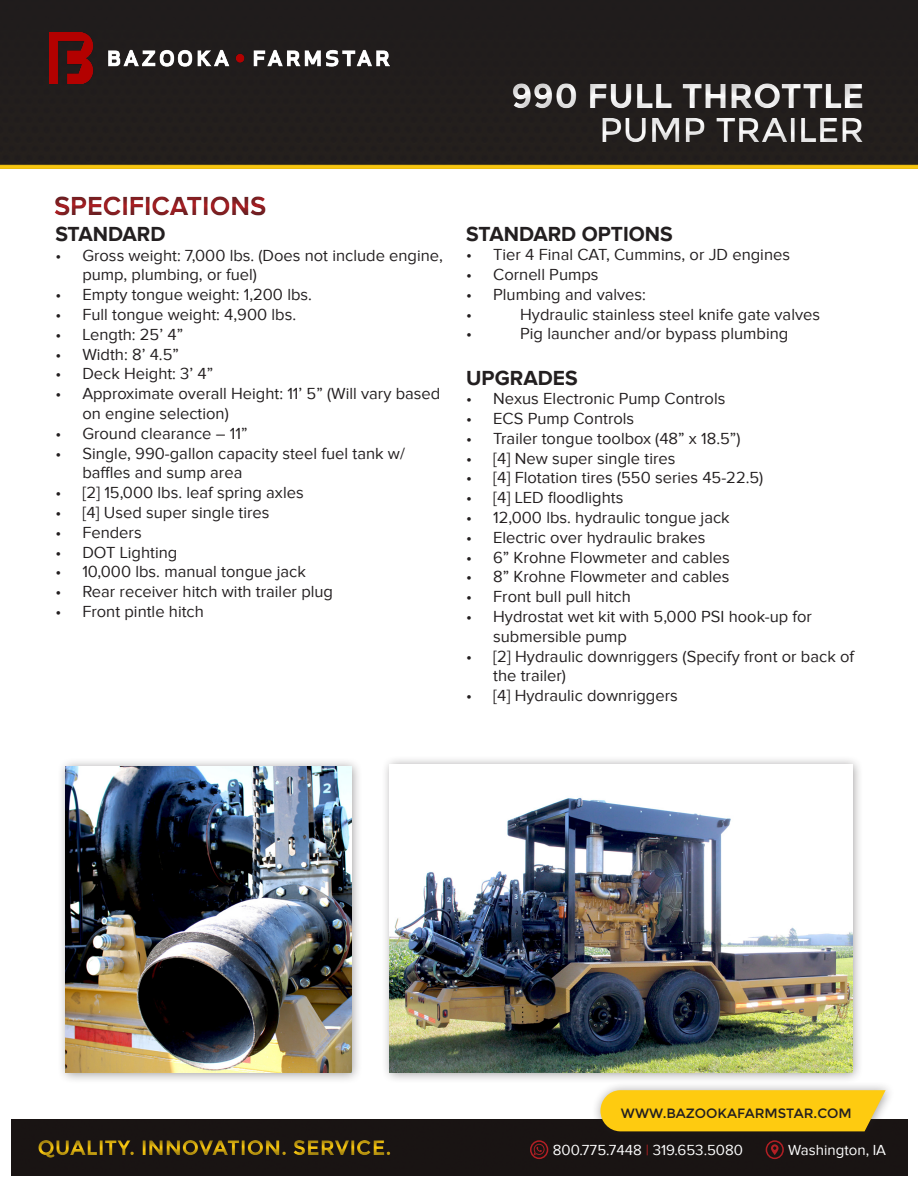
<style>
.page{position:relative;width:918px;height:1188px;background:#fff}
.page>*{position:absolute;margin:0;border:0;box-sizing:border-box;transform-origin:0 0}
.t1{font:700 34.5px "Montserrat";letter-spacing:-.01em;color:#fff}
.t2{font:34.5px "Montserrat";letter-spacing:-.005em;color:#fff}
.t3{font:700 27px "Proxima Nova";color:#b11f24}
.t4{font:700 21px "Proxima Nova";color:#231f20}
.t5{font:700 21px "Montserrat";color:#fecb10}
.t6{font:16.5px/19.8px "Proxima Nova";color:#231f20}
.t7{font:15px "Proxima Nova";color:#fff}
.t8{font:13.5px "Montserrat";color:#231f20}
.s1{color:#b12023}
</style>
<div class="page">
<svg style="left:55px;top:196px;width:211px;height:20px"></svg>
<div style="left:57px;top:757px;width:305px;height:327px;background:#231f20;opacity:.43"></div>
<img style="left:66px;top:766px;width:285px;height:307px">
<div style="left:381px;top:756px;width:482px;height:328px;background:#231f20;opacity:.43"></div>
<img style="left:390px;top:765px;width:462px;height:308px">
<div style="left:0;top:0;width:918px;height:168px;background:#231f20"></div>
<img style="left:50px;top:33px;width:339px;height:50px">
<svg style="left:0;top:164px;width:918px;height:5px"></svg>
<div style="left:11px;top:1120px;width:897px;height:55px;background:#191413"></div>
<div style="left:530px;top:1140px;width:18px;height:19px;border:2px solid #b31f24;border-radius:50%"></div>
<svg style="left:534px;top:1144px;width:11px;height:11px"></svg>
<div style="left:766px;top:1140px;width:18px;height:19px;border:2px solid #b31f24;border-radius:50%"></div>
<svg style="left:771px;top:1144px;width:8px;height:11px"></svg>
<div style="left:591px;top:1081px;width:304px;height:62px;background:#231f20;opacity:.43"></div>
<svg style="left:600px;top:1090px;width:286px;height:41px"></svg>
<div style="left:34px;top:1133px;width:371px;height:30px;background:#191413"></div>
<h2 class="t3" style="left:54px;top:191px;width:214px">SPECIFICATIONS</h2>
<h2 class="t4" style="left:55px;top:222px;width:112px">STANDARD</h2>
<p class="t6" style="left:82px;top:245px;width:362px;text-indent:-27px">• Gross weight: 7,000 lbs. (Does not include engine, pump, plumbing, or fuel)</p>
<p class="t6" style="left:55px;top:285px;width:258px">• Empty tongue weight: 1,200 lbs.</p>
<p class="t6" style="left:55px;top:304px;width:242px">• Full tongue weight: 4,900 lbs.</p>
<p class="t6" style="left:55px;top:324px;width:129px">• Length: 25’ 4”</p>
<p class="t6" style="left:55px;top:344px;width:125px">• Width: 8’ 4.5”</p>
<p class="t6" style="left:55px;top:364px;width:159px">• Deck Height: 3’ 4”</p>
<p class="t6" style="left:82px;top:384px;width:360px;text-indent:-27px">• Approximate overall Height: 11’ 5” (Will vary based on engine selection)</p>
<p class="t6" style="left:55px;top:423px;width:194px">• Ground clearance – 11”</p>
<p class="t6" style="left:82px;top:443px;width:324px;text-indent:-27px">• Single, 990-gallon capacity steel fuel tank w/ baffles and sump area</p>
<p class="t6" style="left:55px;top:483px;width:250px">• [2] 15,000 lbs. leaf spring axles</p>
<p class="t6" style="left:55px;top:502px;width:216px">• [4] Used super single tires</p>
<p class="t6" style="left:55px;top:522px;width:88px">• Fenders</p>
<p class="t6" style="left:55px;top:542px;width:123px">• DOT Lighting</p>
<p class="t6" style="left:55px;top:562px;width:252px">• 10,000 lbs. manual tongue jack</p>
<p class="t6" style="left:55px;top:582px;width:279px">• Rear receiver hitch with trailer plug</p>
<p class="t6" style="left:55px;top:601px;width:150px">• Front pintle hitch</p>
<h1 class="t1" style="left:511px;top:75px;width:355px">990 FULL THROTTLE</h1>
<h1 class="t2" style="left:599px;top:110px;width:267px">PUMP TRAILER</h1>
<h2 class="t4" style="left:466px;top:222px;width:208px">STANDARD OPTIONS</h2>
<p class="t6" style="left:466px;top:245px;width:325px">• Tier 4 Final CAT, Cummins, or JD engines</p>
<p class="t6" style="left:466px;top:264px;width:134px">• Cornell Pumps</p>
<p class="t6" style="left:466px;top:284px;width:181px">• Plumbing and valves:</p>
<p class="t6" style="left:466px;top:304px;width:7px">•</p>
<p class="t6" style="left:520px;top:304px;width:301px">Hydraulic stainless steel knife gate valves</p>
<p class="t6" style="left:466px;top:324px;width:7px">•</p>
<p class="t6" style="left:520px;top:324px;width:270px">Pig launcher and/or bypass plumbing</p>
<h2 class="t4" style="left:466px;top:366px;width:113px">UPGRADES</h2>
<p class="t6" style="left:466px;top:389px;width:261px">• Nexus Electronic Pump Controls</p>
<p class="t6" style="left:466px;top:408px;width:170px">• ECS Pump Controls</p>
<p class="t6" style="left:466px;top:428px;width:276px">• Trailer tongue toolbox (48” x 18.5”)</p>
<p class="t6" style="left:466px;top:448px;width:211px">• [4] New super single tires</p>
<p class="t6" style="left:466px;top:468px;width:299px">• [4] Flotation tires (550 series 45-22.5)</p>
<p class="t6" style="left:466px;top:488px;width:159px">• [4] LED floodlights</p>
<p class="t6" style="left:466px;top:507px;width:265px">• 12,000 lbs. hydraulic tongue jack</p>
<p class="t6" style="left:466px;top:527px;width:241px">• Electric over hydraulic brakes</p>
<p class="t6" style="left:466px;top:547px;width:265px">• 6” Krohne Flowmeter and cables</p>
<p class="t6" style="left:466px;top:567px;width:265px">• 8” Krohne Flowmeter and cables</p>
<p class="t6" style="left:466px;top:587px;width:166px">• Front bull pull hitch</p>
<p class="t6" style="left:493px;top:606px;width:320px;text-indent:-27px">• Hydrostat wet kit with 5,000 PSI hook-up for submersible pump</p>
<p class="t6" style="left:493px;top:646px;width:363px;text-indent:-27px">• [2] Hydraulic downriggers (Specify front or back of the trailer)</p>
<p class="t6" style="left:466px;top:686px;width:213px">• [4] Hydraulic downriggers</p>
<p class="t5" style="left:37px;top:1135px;width:356px">QUALITY. INNOVATION. SERVICE.</p>
<p class="t8" style="left:621px;top:1105px;width:232px">WWW.BAZOOKAFARMSTAR.COM</p>
<p class="t7" style="left:553px;top:1141px;width:192px">800.775.7448 <span class="s1">|</span> 319.653.5080</p>
<p class="t7" style="left:788px;top:1141px;width:99px">Washington, IA</p>
</div>
